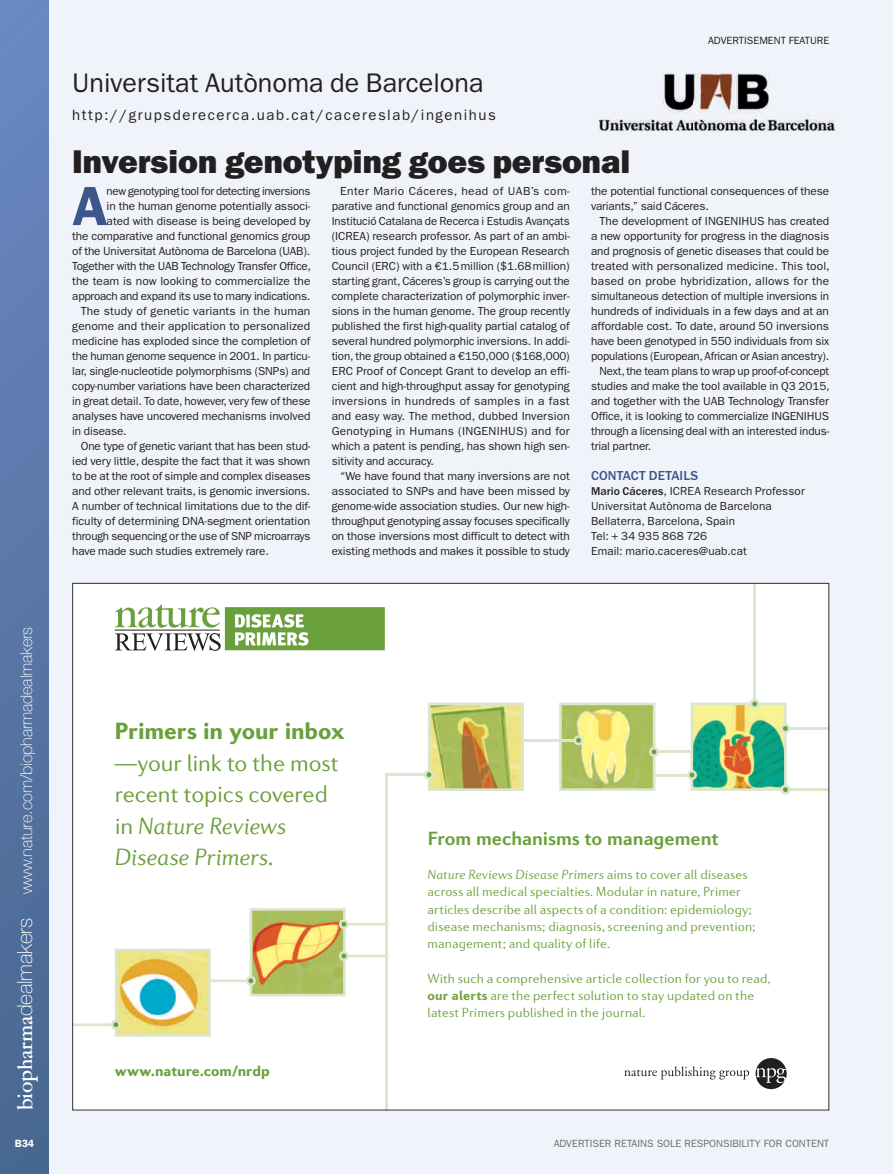
<style>
.page{position:relative;width:893px;height:1174px;background:#f0f3f9}
.page>*{position:absolute;margin:0;border:0;box-sizing:border-box;transform-origin:0 0}
.t1{font:600 55.5px "ITC Franklin Gothic Std";color:#3c578b}
.t2{font:33px "ITC Franklin Gothic Std Hvy";color:#231f20}
.t3{font:27px "ITC Franklin Gothic Std";color:#231f20}
.t4{font:300 24px/31.5px "Diverda Sans LT Std";letter-spacing:-.01em;color:#6aa03c}
.t5{font:900 24px "Diverda Sans LT Std";letter-spacing:-.005em;color:#6aa03c}
.t6{font:700 19.5px "Diverda Sans LT Std";color:#6aa03c}
.t7{font:100 16.5px "Helvetica Neue LT Std";letter-spacing:-.01em;color:#fff}
.t8{font:15px "ITC Franklin Gothic Std";letter-spacing:.1em;color:#231f20}
.t9{font:900 15px "Diverda Sans LT Std";letter-spacing:.005em;color:#6aa03c}
.t10{font:300 13.5px/17.2px "Diverda Sans LT Std";letter-spacing:.01em;color:#71a442}
.t11{font:500 13.5px "ITC Franklin Gothic Std";letter-spacing:.01em;color:#3c578b}
.t12{font:11.7px/15px "ITC Franklin Gothic Std";letter-spacing:-.01em;color:#231f20;text-align:justify}
.t13{font:11.7px/15px "ITC Franklin Gothic Std";letter-spacing:.01em;color:#231f20}
.t14{font:11.7px "ITC Franklin Gothic Std";letter-spacing:.02em;color:#231f20}
.t15{font:11.7px "ITC Franklin Gothic Std";letter-spacing:.015em;color:#231f20}
.t16{font:10.5px "ITC Franklin Gothic Std";color:#6c6d70}
.t17{font:10.5px "ITC Franklin Gothic Std";color:#231f20}
.t18{font:600 10.5px "ITC Franklin Gothic Std";color:#fff}
.s1{font-family:"Garamont Amst EFOP";font-weight:500;font-size:21px}
.s2{font-size:21px}
.s3{font-weight:500}
.s4{font-style:italic}
.s5{font-weight:900}
</style>
<div class="page">
<div style="left:0;top:0;width:49px;height:1174px;background:linear-gradient(to bottom,#6b88c2,#47668e)"></div>
<img style="left:599px;top:74px;width:236px;height:58px">
<div style="left:74px;top:585px;width:753px;height:523px;background:#fff"></div>
<svg style="left:756px;top:1058px;width:31px;height:31px"></svg>
<svg style="left:624px;top:1066px;width:125px;height:13px"></svg>
<svg style="left:115px;top:604px;width:270px;height:47px"></svg>
<hr style="left:115px;top:629px;width:105px;height:1px;background:#231f20">
<img style="left:119px;top:952px;width:88px;height:80px">
<div style="left:115px;top:948px;width:96px;height:88px;border:3px solid #dbe6cf"></div>
<img style="left:254px;top:912px;width:88px;height:80px">
<div style="left:250px;top:908px;width:96px;height:88px;border:3px solid #dbe6cf"></div>
<hr style="left:209px;top:979px;width:43px;height:3px;background:#dbe6cf">
<hr style="left:72px;top:1023px;width:45px;height:3px;background:#dbe6cf">
<hr style="left:345px;top:954px;width:43px;height:3px;background:#dbe6cf">
<hr style="left:348px;top:923px;width:40px;height:2px;background:#dbe6cf">
<svg style="left:246px;top:975px;width:10px;height:10px"></svg>
<svg style="left:111px;top:1019px;width:10px;height:10px"></svg>
<svg style="left:339px;top:919px;width:10px;height:10px"></svg>
<svg style="left:339px;top:951px;width:10px;height:10px"></svg>
<hr style="left:386px;top:773px;width:2px;height:337px;background:#dbe6cf">
<hr style="left:786px;top:788px;width:43px;height:3px;background:#dbe6cf">
<hr style="left:785px;top:727px;width:44px;height:2px;background:#dbe6cf">
<hr style="left:753px;top:583px;width:3px;height:154px;background:#dbe6cf">
<hr style="left:388px;top:773px;width:41px;height:3px;background:#dbe6cf">
<hr style="left:655px;top:750px;width:36px;height:3px;background:#dbe6cf">
<hr style="left:654px;top:773px;width:37px;height:3px;background:#dbe6cf">
<svg style="left:687px;top:699px;width:103px;height:95px;background:#93c292"></svg>
<hr style="left:522px;top:739px;width:56px;height:2px;background:#dbe6cf">
<svg style="left:559px;top:702px;width:100px;height:89px;background:#cdd57f"></svg>
<svg style="left:424px;top:702px;width:100px;height:89px;background:#c3c170"></svg>
<p class="t17" style="left:708px;top:34px;width:123px">ADVERTISEMENT FEATURE</p>
<h3 class="t7" style="left:17px;top:1110px;width:485px;rotate:-90deg"><span class="s1">biopharma</span><span class="s2">dealmakers</span> www.nature.com/biopharmadealmakers</h3>
<h3 class="t3" style="left:72px;top:67px;width:413px">Universitat Autònoma de Barcelona</h3>
<p class="t8" style="left:72px;top:107px;width:425px">http://grupsderecerca.uab.cat/cacereslab/ingenihus</p>
<h2 class="t2" style="left:72px;top:142px;width:560px">Inversion genotyping goes personal</h2>
<h1 class="t1" style="left:72px;top:173px;width:37px">A</h1>
<p class="t12" style="left:107px;top:184px;width:205px">new genotyping tool for detecting inversions</p>
<p class="t12" style="left:332px;top:184px;width:240px;text-indent:9px">Enter Mario Cáceres, head of UAB’s com&shy;parative and functional genomics group and an Institució Catalana de Recerca i Estudis Avançats (ICREA) research professor. As part of an ambi&shy;tious project funded by the European Research Council (ERC) with a €1.5 million ($1.68 million) starting grant, Cáceres’s group is carrying out the complete characterization of polymorphic inver&shy;sions in the human genome. The group recently published the first high-quality partial catalog of several hundred polymorphic inversions. In addi&shy;tion, the group obtained a €150,000 ($168,000)<br>ERC Proof of Concept Grant to develop an effi&shy;cient and high-throughput assay for genotyping inversions in hundreds of samples in a fast and easy way. The method, dubbed Inversion Genotyping in Humans (INGENIHUS) and for which a patent is pending, has shown high sen&shy;sitivity and accuracy.</p>
<p class="t12" style="left:332px;top:469px;width:240px;text-indent:9px">“We have found that many inversions are not associated to SNPs and have been missed by genome-wide association studies. Our new high&shy;throughput genotyping assay focuses specifically on those inversions most difficult to detect with existing methods and makes it possible to study</p>
<p class="t12" style="left:591px;top:184px;width:240px">the potential functional consequences of these variants,” said Cáceres.</p>
<p class="t12" style="left:600px;top:214px;width:231px">The development of INGENIHUS has created</p>
<p class="t12" style="left:591px;top:229px;width:240px">a new opportunity for progress in the diagnosis</p>
<p class="t12" style="left:591px;top:244px;width:239px">and prognosis of genetic diseases that could be</p>
<p class="t12" style="left:591px;top:259px;width:240px">treated with personalized medicine. This tool,</p>
<p class="t14" style="left:591px;top:274px;width:240px">based on probe hybridization, allows for the</p>
<p class="t12" style="left:591px;top:289px;width:240px">simultaneous detection of multiple inversions in</p>
<p class="t12" style="left:591px;top:304px;width:239px">hundreds of individuals in a few days and at an</p>
<p class="t12" style="left:591px;top:319px;width:239px">affordable cost. To date, around 50 inversions</p>
<p class="t12" style="left:591px;top:334px;width:240px">have been genotyped in 550 individuals from six</p>
<p class="t12" style="left:591px;top:349px;width:240px">populations (European, African or Asian ancestry).</p>
<p class="t12" style="left:600px;top:364px;width:231px">Next, the team plans to wrap up proof-of-concept</p>
<p class="t12" style="left:591px;top:379px;width:240px">studies and make the tool available in Q3 2015,</p>
<p class="t12" style="left:591px;top:394px;width:239px">and together with the UAB Technology Transfer</p>
<p class="t12" style="left:591px;top:409px;width:239px">Office, it is looking to commercialize INGENIHUS</p>
<p class="t12" style="left:591px;top:424px;width:240px">through a licensing deal with an interested indus-</p>
<p class="t12" style="left:591px;top:439px;width:62px">trial partner.</p>
<p class="t11" style="left:591px;top:468px;width:109px">CONTACT DETAILS</p>
<p class="t13" style="left:591px;top:484px;width:215px"><span class="s3">Mario Cáceres</span>, ICREA Research Professor<br>Universitat Autònoma de Barcelona<br>Bellaterra, Barcelona, Spain<br>Tel: + 34 935 868 726<br>Email: mario.caceres@uab.cat</p>
<p class="t12" style="left:107px;top:199px;width:205px">in the human genome potentially associ-</p>
<p class="t12" style="left:107px;top:214px;width:205px">ated with disease is being developed by</p>
<p class="t12" style="left:72px;top:229px;width:240px">the comparative and functional genomics group</p>
<p class="t12" style="left:72px;top:244px;width:239px">of the Universitat Autònoma de Barcelona (UAB).</p>
<p class="t12" style="left:72px;top:259px;width:240px">Together with the UAB Technology Transfer Office,</p>
<p class="t12" style="left:72px;top:274px;width:240px">the team is now looking to commercialize the</p>
<p class="t12" style="left:72px;top:289px;width:240px">approach and expand its use to many indications.</p>
<p class="t15" style="left:81px;top:304px;width:231px">The study of genetic variants in the human</p>
<p class="t12" style="left:72px;top:319px;width:239px">genome and their application to personalized</p>
<p class="t12" style="left:72px;top:334px;width:240px">medicine has exploded since the completion of</p>
<p class="t12" style="left:72px;top:349px;width:239px">the human genome sequence in 2001. In particu-</p>
<p class="t12" style="left:72px;top:364px;width:239px">lar, single-nucleotide polymorphisms (SNPs) and</p>
<p class="t12" style="left:72px;top:379px;width:239px">copy-number variations have been characterized</p>
<p class="t12" style="left:72px;top:394px;width:240px">in great detail. To date, however, very few of these</p>
<p class="t12" style="left:72px;top:409px;width:240px">analyses have uncovered mechanisms involved</p>
<p class="t12" style="left:72px;top:424px;width:56px">in disease.</p>
<p class="t12" style="left:81px;top:439px;width:231px">One type of genetic variant that has been stud-</p>
<p class="t12" style="left:72px;top:454px;width:240px">ied very little, despite the fact that it was shown</p>
<p class="t12" style="left:72px;top:469px;width:240px">to be at the root of simple and complex diseases</p>
<p class="t12" style="left:72px;top:484px;width:240px">and other relevant traits, is genomic inversions.</p>
<p class="t12" style="left:72px;top:499px;width:240px">A number of technical limitations due to the dif-</p>
<p class="t12" style="left:72px;top:514px;width:239px">ficulty of determining DNA-segment orientation</p>
<p class="t12" style="left:72px;top:529px;width:240px">through sequencing or the use of SNP microarrays</p>
<p class="t12" style="left:72px;top:544px;width:198px">have made such studies extremely rare.</p>
<h3 class="t5" style="left:115px;top:717px;width:232px">Primers in your inbox</h3>
<h3 class="t4" style="left:115px;top:746px;width:226px">—your link to the most recent topics covered in <span class="s4">Nature Reviews<br>Disease Primers</span>.</h3>
<p class="t9" style="left:115px;top:1062px;width:156px">www.nature.com/nrdp</p>
<h3 class="t6" style="left:428px;top:827px;width:292px">From mechanisms to management</h3>
<p class="t10" style="left:427px;top:865px;width:330px"><span class="s4">Nature Reviews Disease Primers</span> aims to cover all diseases across all medical specialties. Modular in nature, Primer articles describe all aspects of a condition: epidemiology; disease mechanisms; diagnosis, screening and prevention; management; and quality of life.</p>
<p class="t10" style="left:427px;top:969px;width:345px">With such a comprehensive article collection for you to read, <span class="s5">our alerts</span> are the perfect solution to stay updated on the latest Primers published in the journal.</p>
<p class="t18" style="left:15px;top:1137px;width:21px">B34</p>
<p class="t16" style="left:554px;top:1137px;width:277px">ADVERTISER RETAINS SOLE RESPONSIBILITY FOR CONTENT</p>
</div>
